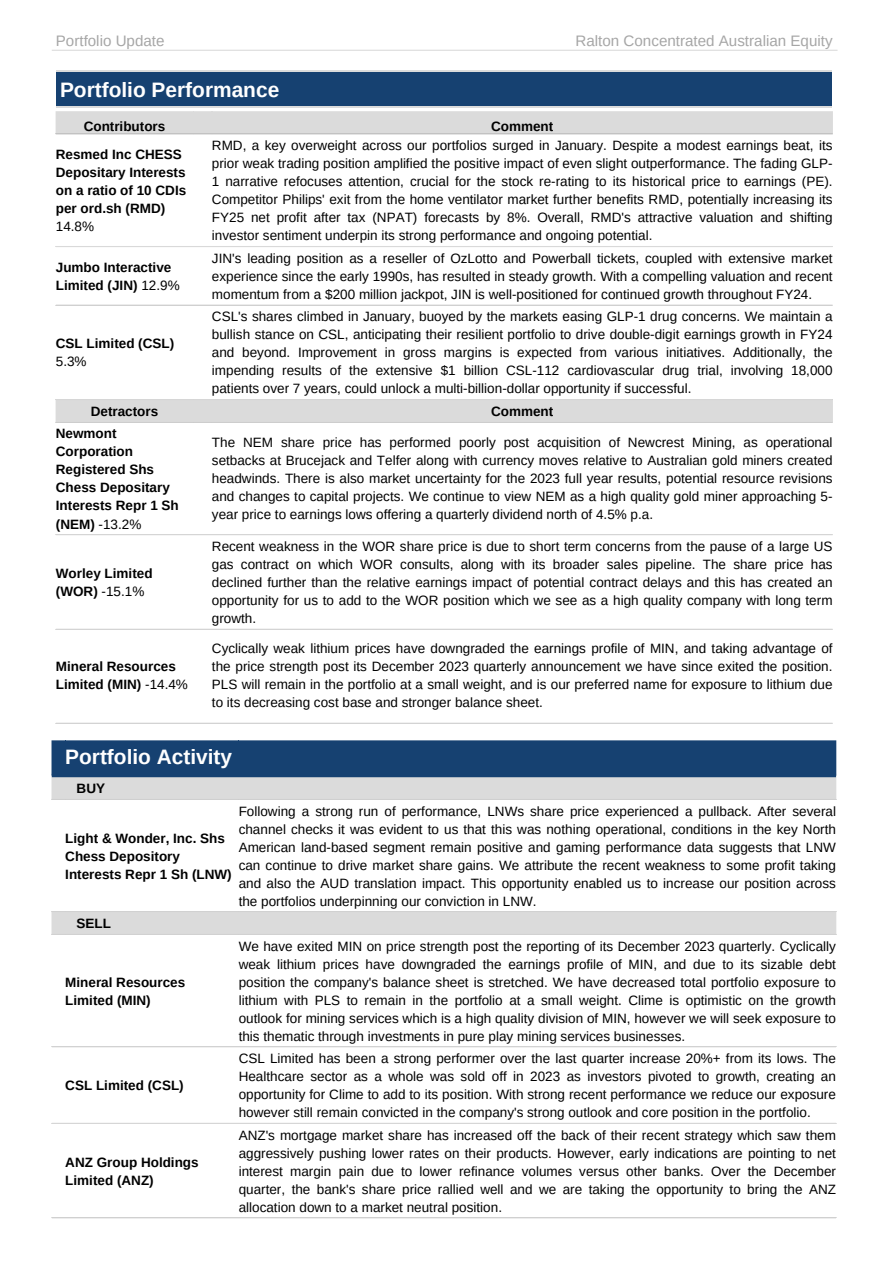
<style>
.page{position:relative;width:893px;height:1264px;background:#fff}
.page>*{position:absolute;margin:0;border:0;box-sizing:border-box;transform-origin:0 0}
.t1{font:700 20.85px "Arimo";color:#fff}
.t2{font:15.15px "Arimo";color:#a6a6a6}
.t3{font:13.5px/18px "Arimo";color:#000;text-align:justify}
.t4{font:700 13.5px/18px "Arimo";color:#000}
.s1{font-weight:400}
</style>
<div class="page">
<hr style="left:52px;top:50px;width:785px;height:1px;background:#dbdbdb">
<div style="left:56px;top:71px;width:372px;height:36px;background:#164171"></div>
<hr style="left:56px;top:71px;width:372px;height:1px;background:#dbdbdb">
<hr style="left:56px;top:106px;width:372px;height:1px;background:#dbdbdb">
<div style="left:425px;top:71px;width:372px;height:36px;background:#164171"></div>
<hr style="left:425px;top:71px;width:372px;height:1px;background:#dbdbdb">
<hr style="left:425px;top:106px;width:372px;height:1px;background:#dbdbdb">
<div style="left:459px;top:71px;width:373px;height:36px;background:#164171"></div>
<hr style="left:459px;top:71px;width:373px;height:1px;background:#dbdbdb">
<hr style="left:459px;top:106px;width:373px;height:1px;background:#dbdbdb">
<div style="left:52px;top:740px;width:784px;height:33px;background:#164171"></div>
<svg style="left:52px;top:777px;width:784px;height:156px"></svg>
<hr style="left:52px;top:798px;width:784px;height:1px;background:#d9d9d9">
<hr style="left:52px;top:911px;width:784px;height:1px;background:#d9d9d9">
<hr style="left:52px;top:933px;width:784px;height:1px;background:#d9d9d9">
<hr style="left:52px;top:1046px;width:784px;height:1px;background:#d9d9d9">
<hr style="left:52px;top:1122px;width:784px;height:1px;background:#d9d9d9">
<hr style="left:52px;top:1217px;width:784px;height:1px;background:#d9d9d9">
<hr style="left:52px;top:773px;width:784px;height:4px;background:#164171">
<svg style="left:56px;top:111px;width:776px;height:310px"></svg>
<hr style="left:56px;top:133px;width:776px;height:1px;background:#d9d9d9">
<hr style="left:56px;top:246px;width:776px;height:1px;background:#d9d9d9">
<hr style="left:56px;top:304px;width:776px;height:1px;background:#d9d9d9">
<hr style="left:56px;top:399px;width:776px;height:1px;background:#d9d9d9">
<hr style="left:56px;top:421px;width:776px;height:1px;background:#d9d9d9">
<hr style="left:56px;top:534px;width:776px;height:1px;background:#d9d9d9">
<hr style="left:56px;top:628px;width:776px;height:1px;background:#d9d9d9">
<hr style="left:56px;top:722px;width:776px;height:1px;background:#d9d9d9">
<p class="t2" style="left:56px;top:32px;width:110px">Portfolio Update</p>
<p class="t2" style="left:575px;top:33px;width:258px">Ralton Concentrated Australian Equity</p>
<p class="t1" style="left:60px;top:78px;width:221px">Portfolio Performance</p>
<p class="t4" style="left:84px;top:117px;width:83px">Contributors</p>
<p class="t4" style="left:491px;top:117px;width:64px">Comment</p>
<p class="t4" style="left:56px;top:146px;width:127px">Resmed Inc CHESS</p>
<p class="t4" style="left:56px;top:164px;width:132px">Depositary Interests on a ratio of 10 CDIs per ord.sh (RMD)<br><span class="s1">14.8%</span></p>
<p class="t3" style="left:212px;top:137px;width:622px">RMD, a key overweight across our portfolios surged in January. Despite a modest earnings beat, its prior weak trading position amplified the positive impact of even slight outperformance. The fading GLP-1 narrative refocuses attention, crucial for the stock re-rating to its historical price to earnings (PE).<br>Competitor Philips' exit from the home ventilator market further benefits RMD, potentially increasing its FY25 net profit after tax (NPAT) forecasts by 8%. Overall, RMD's attractive valuation and shifting investor sentiment underpin its strong performance and ongoing potential.</p>
<p class="t4" style="left:56px;top:258px;width:125px">Jumbo Interactive<br>Limited (JIN) <span class="s1">12.9%</span></p>
<p class="t3" style="left:212px;top:249px;width:622px">JIN's leading position as a reseller of OzLotto and Powerball tickets, coupled with extensive market experience since the early 1990s, has resulted in steady growth. With a compelling valuation and recent momentum from a $200 million jackpot, JIN is well-positioned for continued growth throughout FY24.</p>
<p class="t4" style="left:56px;top:335px;width:120px">CSL Limited (CSL)<br><span class="s1">5.3%</span></p>
<p class="t3" style="left:212px;top:308px;width:622px">CSL's shares climbed in January, buoyed by the markets easing GLP-1 drug concerns. We maintain a bullish stance on CSL, anticipating their resilient portfolio to drive double-digit earnings growth in FY24 and beyond. Improvement in gross margins is expected from various initiatives. Additionally, the impending results of the extensive $1 billion CSL-112 cardiovascular drug trial, involving 18,000 patients over 7 years, could unlock a multi-billion-dollar opportunity if successful.</p>
<p class="t4" style="left:91px;top:402px;width:69px">Detractors</p>
<p class="t4" style="left:491px;top:402px;width:64px">Comment</p>
<p class="t4" style="left:56px;top:425px;width:124px">Newmont<br>Corporation<br>Registered Shs<br>Chess Depositary<br>Interests Repr 1 Sh (NEM) <span class="s1">-13.2%</span></p>
<p class="t3" style="left:212px;top:434px;width:622px">The NEM share price has performed poorly post acquisition of Newcrest Mining, as operational setbacks at Brucejack and Telfer along with currency moves relative to Australian gold miners created headwinds. There is also market uncertainty for the 2023 full year results, potential resource revisions and changes to capital projects. We continue to view NEM as a high quality gold miner approaching 5- year price to earnings lows offering a quarterly dividend north of 4.5% p.a.</p>
<p class="t4" style="left:56px;top:564px;width:98px">Worley Limited (WOR) <span class="s1">-15.1%</span></p>
<p class="t3" style="left:212px;top:537px;width:622px">Recent weakness in the WOR share price is due to short term concerns from the pause of a large US gas contract on which WOR consults, along with its broader sales pipeline. The share price has declined further than the relative earnings impact of potential contract delays and this has created an opportunity for us to add to the WOR position which we see as a high quality company with long term growth.</p>
<p class="t4" style="left:56px;top:657px;width:133px">Mineral Resources<br>Limited (MIN) <span class="s1">-14.4%</span></p>
<p class="t3" style="left:212px;top:639px;width:622px">Cyclically weak lithium prices have downgraded the earnings profile of MIN, and taking advantage of the price strength post its December 2023 quarterly announcement we have since exited the position.<br>PLS will remain in the portfolio at a small weight, and is our preferred name for exposure to lithium due to its decreasing cost base and stronger balance sheet.</p>
<p class="t1" style="left:65px;top:745px;width:168px">Portfolio Activity</p>
<h1 class="t4" style="left:77px;top:779px;width:30px">BUY</h1>
<p class="t4" style="left:65px;top:828px;width:168px">Light &amp; Wonder, Inc. Shs<br>Chess Depository<br>Interests Repr 1 Sh (LNW)</p>
<p class="t3" style="left:239px;top:801px;width:598px">Following a strong run of performance, LNWs share price experienced a pullback. After several channel checks it was evident to us that this was nothing operational, conditions in the key North American land-based segment remain positive and gaming performance data suggests that LNW can continue to drive market share gains. We attribute the recent weakness to some profit taking and also the AUD translation impact. This opportunity enabled us to increase our position across the portfolios underpinning our conviction in LNW.</p>
<p class="t4" style="left:77px;top:914px;width:36px">SELL</p>
<p class="t4" style="left:65px;top:972px;width:121px">Mineral Resources</p>
<p class="t4" style="left:65px;top:990px;width:87px">Limited (MIN)</p>
<p class="t4" style="left:65px;top:1076px;width:120px">CSL Limited (CSL)</p>
<p class="t4" style="left:65px;top:1152px;width:135px">ANZ Group Holdings<br>Limited (ANZ)</p>
<p class="t3" style="left:239px;top:936px;width:598px">We have exited MIN on price strength post the reporting of its December 2023 quarterly. Cyclically weak lithium prices have downgraded the earnings profile of MIN, and due to its sizable debt position the company's balance sheet is stretched. We have decreased total portfolio exposure to lithium with PLS to remain in the portfolio at a small weight. Clime is optimistic on the growth outlook for mining services which is a high quality division of MIN, however we will seek exposure to this thematic through investments in pure play mining services businesses.</p>
<p class="t3" style="left:239px;top:1049px;width:598px">CSL Limited has been a strong performer over the last quarter increase 20%+ from its lows. The Healthcare sector as a whole was sold off in 2023 as investors pivoted to growth, creating an opportunity for Clime to add to its position. With strong recent performance we reduce our exposure however still remain convicted in the company's strong outlook and core position in the portfolio.</p>
<p class="t3" style="left:239px;top:1125px;width:598px">ANZ's mortgage market share has increased off the back of their recent strategy which saw them aggressively pushing lower rates on their products. However, early indications are pointing to net interest margin pain due to lower refinance volumes versus other banks. Over the December quarter, the bank's share price rallied well and we are taking the opportunity to bring the ANZ allocation down to a market neutral position.</p>
</div>
